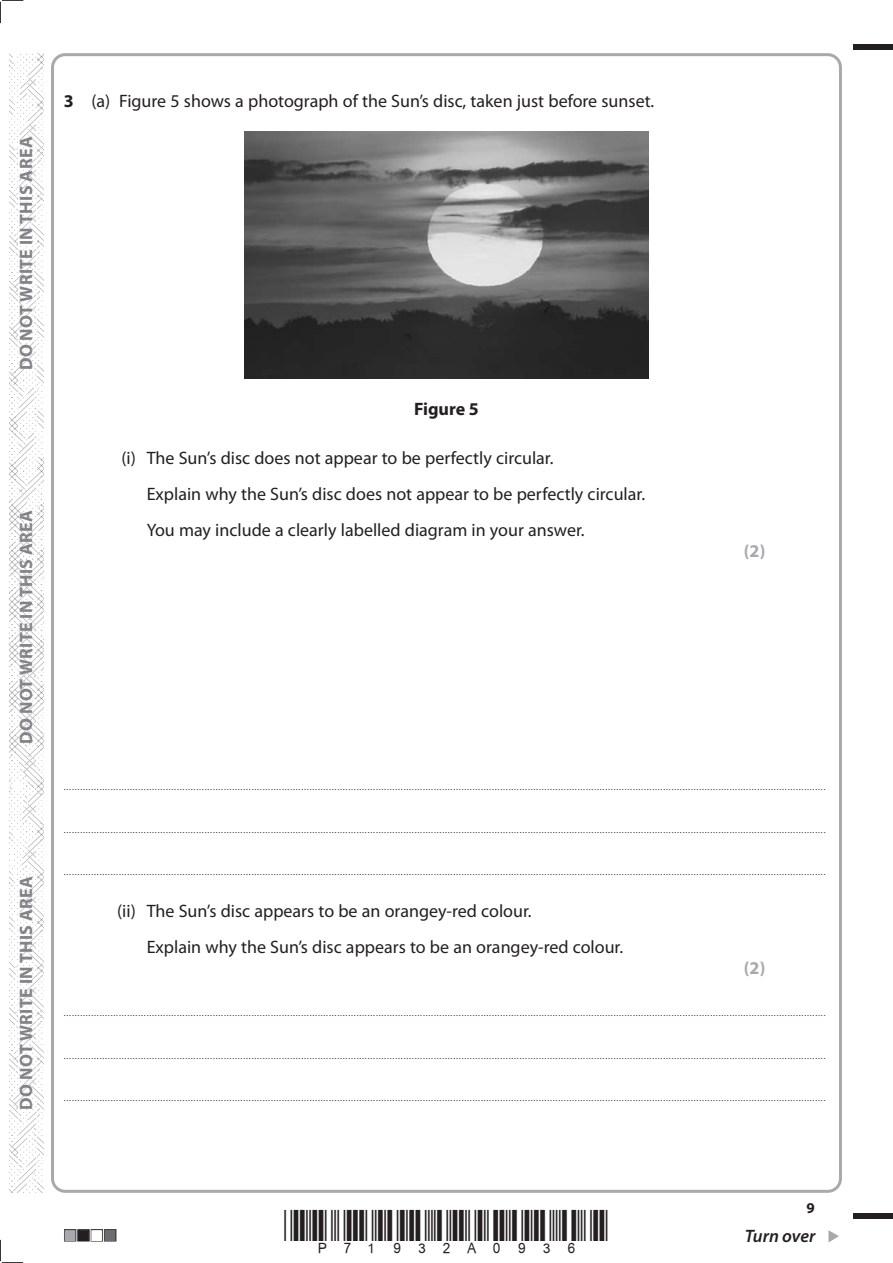
<style>
.page{position:relative;width:893px;height:1263px;background:#fff}
.page>*{position:absolute;margin:0;border:0;box-sizing:border-box;transform-origin:0 0}
.t1{font:18px/36px "Myriad Pro";color:#231f20}
.t2{font:700 18px "Myriad Pro";letter-spacing:.02em;color:#808285}
.t3{font:italic 600 18px "Myriad Pro";letter-spacing:-.005em;color:#231f20}
.t4{font:700 18px "Myriad Pro";color:#231f20}
.t5{font:700 18px "Myriad Pro";color:#a8a9ad}
.t6{font:700 15px "Myriad Pro";color:#231f20}
.t7{font:9px "Myriad Pro";color:#231f20}
.s1{font-weight:700}
</style>
<div class="page">
<svg style="left:828px;top:1230px;width:11px;height:12px"></svg>
<div style="left:853px;top:44px;width:40px;height:5px;background:#231f20"></div>
<div style="left:853px;top:1214px;width:40px;height:5px;background:#231f20"></div>
<svg style="left:0;top:0;width:23px;height:23px"></svg>
<svg style="left:0;top:1240px;width:23px;height:23px"></svg>
<img style="left:10px;top:53px;width:34px;height:1140px">
<img style="left:245px;top:132px;width:403px;height:247px">
<h1 class="t2" style="left:14px;top:370px;width:235px;rotate:-90deg">DO NOT WRITE IN THIS AREA</h1>
<h1 class="t2" style="left:14px;top:744px;width:235px;rotate:-90deg">DO NOT WRITE IN THIS AREA</h1>
<h1 class="t2" style="left:14px;top:1110px;width:235px;rotate:-90deg">DO NOT WRITE IN THIS AREA</h1>
<h1 class="t1" style="left:64px;top:83px;width:592px"><span class="s1">3</span> (a) Figure 5 shows a photograph of the Sun’s disc, taken just before sunset.</h1>
<h1 class="t4" style="left:414px;top:397px;width:66px">Figure 5</h1>
<h1 class="t1" style="left:147px;top:439px;width:500px;text-indent:-25px">(i) The Sun’s disc does not appear to be perfectly circular.<br>Explain why the Sun’s disc does not appear to be perfectly circular.<br>You may include a clearly labelled diagram in your answer.</h1>
<h1 class="t5" style="left:744px;top:539px;width:23px">(2)</h1>
<p class="t7" style="left:64px;top:782px;width:763px">....................................................................................................................................................................................................................................................................................</p>
<p class="t7" style="left:64px;top:824px;width:763px">....................................................................................................................................................................................................................................................................................</p>
<p class="t7" style="left:64px;top:866px;width:763px">....................................................................................................................................................................................................................................................................................</p>
<h1 class="t1" style="left:147px;top:893px;width:478px;text-indent:-30px">(ii) The Sun’s disc appears to be an orangey‑red colour.<br>Explain why the Sun’s disc appears to be an orangey‑red colour.</h1>
<h1 class="t5" style="left:744px;top:956px;width:23px">(2)</h1>
<p class="t7" style="left:64px;top:1008px;width:763px">....................................................................................................................................................................................................................................................................................</p>
<p class="t7" style="left:64px;top:1050px;width:763px">....................................................................................................................................................................................................................................................................................</p>
<p class="t7" style="left:64px;top:1092px;width:763px">....................................................................................................................................................................................................................................................................................</p>
<h2 class="t6" style="left:806px;top:1198px;width:10px">9</h2>
<h1 class="t3" style="left:745px;top:1225px;width:72px">Turn over</h1>
</div>
